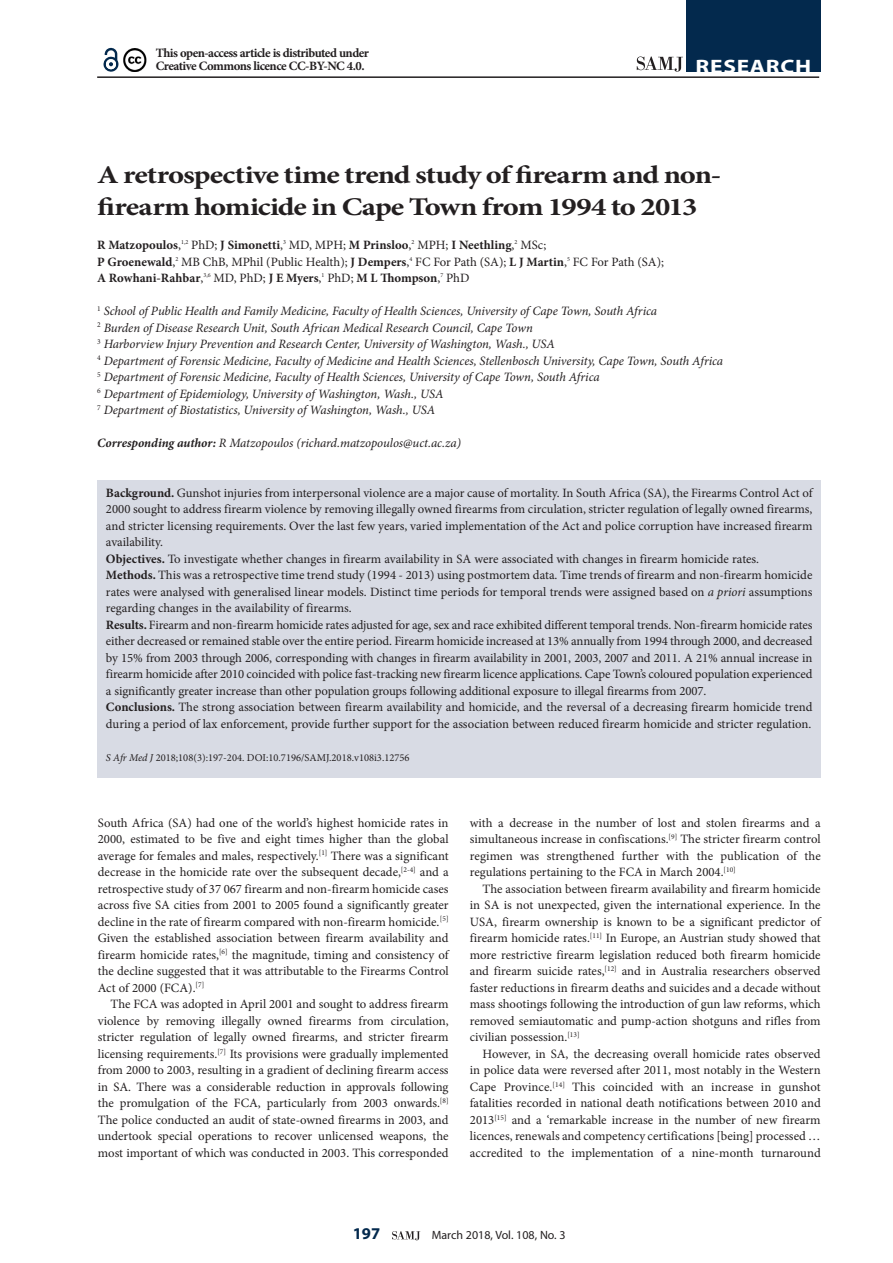
<style>
.page{position:relative;width:893px;height:1263px;background:#fff}
.page>*{position:absolute;margin:0;border:0;box-sizing:border-box;transform-origin:0 0}
.A_HEAD{font:700 25.5px/31.5px "Minion Pro";letter-spacing:-.03em;color:#231f20;scale:1.2 1}
.t1{font:700 19.5px "Myriad Pro";letter-spacing:.03em;color:#fff;scale:1.2 1}
.t2{font:700 16.5px "Myriad Pro";color:#03294d}
.BODY_TEXT_1ST_PARAGR{font:12.75px/16.5px "Minion Pro";color:#231f20;text-align:justify}
.BODY_TEXT_INDENT{font:12.75px/16.5px "Minion Pro";color:#231f20;text-align:justify}
.AUTHORS_DETAILS{font:italic 12.75px "Minion Pro";letter-spacing:-.01em;color:#231f20}
.AUTHORS_NAME{font:700 12.75px/16.5px "Minion Pro";color:#231f20}
.BODY_TEXT_1ST_PARAGR-2{font:700 12.75px/13.5px "Minion Pro";letter-spacing:-.04em;color:#231f20}
.CORRESPONDING_AUTHOR{font:italic 12.75px "Minion Pro";letter-spacing:-.005em;color:#231f20}
.t3{font:12px "Myriad Pro";color:#231f20}
.CITELINE{font:10.5px "Minion Pro";color:#231f20}
.s1{font-weight:400}
.s2{font-weight:700}
.s3{font-weight:700;font-stretch:condensed}
.s4{font-style:italic}
</style>
<div class="page">
<svg style="left:392px;top:1231px;width:28px;height:9px"></svg>
<hr style="left:97px;top:76px;width:722px;height:2px;background:#231f20">
<div style="left:686px;top:0;width:135px;height:72px;background:#03294d"></div>
<svg style="left:637px;top:57px;width:46px;height:15px"></svg>
<svg style="left:103px;top:47px;width:16px;height:25px"></svg>
<img style="left:123px;top:48px;width:24px;height:23px">
<div style="left:97px;top:480px;width:724px;height:297px;background:#d8dbe4"></div>
<p class="BODY_TEXT_1ST_PARAGR-2" style="left:156px;top:46px;width:215px">This open-access article is distributed under<br>Creative Commons licence CC-BY-NC 4.0.</p>
<h2 class="t1" style="left:696px;top:54px;width:98px">RESEARCH</h2>
<h1 class="A_HEAD" style="left:97px;top:159px;width:522px">A retrospective time trend study of firearm and non&shy;firearm homicide in Cape Town from 1994 to 2013</h1>
<p class="AUTHORS_NAME" style="left:97px;top:237px;width:568px">R Matzopoulos<span class="s1">,</span><sup>1,2</sup> <span class="s1">PhD;</span> J Simonetti<span class="s1">,</span><sup>3</sup> <span class="s1">MD, MPH;</span> M Prinsloo<span class="s1">,</span><sup>2</sup> <span class="s1">MPH;</span> I Neethling<span class="s1">,</span><sup>2</sup> <span class="s1">MSc;<br></span>P Groenewald<span class="s1">,</span><sup>2</sup> <span class="s1">MB ChB, MPhil (Public Health);</span> J Dempers<span class="s1">,</span><sup>4</sup> <span class="s1">FC For Path (SA);</span> L J Martin<span class="s1">,</span><sup>5</sup> <span class="s1">FC For Path (SA);<br></span>A Rowhani-Rahbar<span class="s1">,</span><sup>3,6</sup> <span class="s1">MD, PhD;</span> J E Myers<span class="s1">,</span><sup>1</sup> <span class="s1">PhD;</span> M L Thompson<span class="s1">,</span><sup>7</sup> <span class="s1">PhD</span></p>
<p class="AUTHORS_DETAILS" style="left:97px;top:302px;width:561px"><sup>1</sup> School of Public Health and Family Medicine, Faculty of Health Sciences, University of Cape Town, South Africa</p>
<p class="AUTHORS_DETAILS" style="left:97px;top:319px;width:437px"><sup>2</sup> Burden of Disease Research Unit, South African Medical Research Council, Cape Town</p>
<p class="AUTHORS_DETAILS" style="left:97px;top:335px;width:459px"><sup>3</sup> Harborview Injury Prevention and Research Center, University of Washington, Wash., USA</p>
<p class="AUTHORS_DETAILS" style="left:97px;top:352px;width:628px"><sup>4</sup> Department of Forensic Medicine, Faculty of Medicine and Health Sciences, Stellenbosch University, Cape Town, South Africa</p>
<p class="AUTHORS_DETAILS" style="left:97px;top:368px;width:504px"><sup>5</sup> Department of Forensic Medicine, Faculty of Health Sciences, University of Cape Town, South Africa</p>
<p class="AUTHORS_DETAILS" style="left:97px;top:385px;width:348px"><sup>6</sup> Department of Epidemiology, University of Washington, Wash., USA</p>
<p class="AUTHORS_DETAILS" style="left:97px;top:401px;width:339px"><sup>7</sup> Department of Biostatistics, University of Washington, Wash., USA</p>
<p class="CORRESPONDING_AUTHOR" style="left:97px;top:434px;width:365px"><span class="s2">Corresponding author:</span> R Matzopoulos (richard.matzopoulos@uct.ac.za)</p>
<p class="BODY_TEXT_1ST_PARAGR" style="left:106px;top:484px;width:708px"><span class="s2">Background.</span> Gunshot injuries from interpersonal violence are a major cause of mortality. In South Africa (SA), the Firearms Control Act of 2000 sought to address firearm violence by removing illegally owned firearms from circulation, stricter regulation of legally owned firearms, and stricter licensing requirements. Over the last few years, varied implementation of the Act and police corruption have increased firearm availability.</p>
<p class="BODY_TEXT_1ST_PARAGR" style="left:106px;top:550px;width:655px"><span class="s2">Objectives.</span> To investigate whether changes in firearm availability in SA were associated with changes in firearm homicide rates.</p>
<p class="BODY_TEXT_1ST_PARAGR" style="left:106px;top:567px;width:708px"><span class="s2">Methods</span><span class="s3">.</span> This was a retrospective time trend study (1994 - 2013) using postmortem data. Time trends of firearm and non-firearm homicide rates were analysed with generalised linear models. Distinct time periods for temporal trends were assigned based on <span class="s4">a priori</span> assumptions regarding changes in the availability of firearms.</p>
<p class="BODY_TEXT_1ST_PARAGR" style="left:106px;top:616px;width:708px"><span class="s2">Results.</span> Firearm and non-firearm homicide rates adjusted for age, sex and race exhibited different temporal trends. Non-firearm homicide rates either decreased or remained stable over the entire period. Firearm homicide increased at 13% annually from 1994 through 2000, and decreased by 15% from 2003 through 2006, corresponding with changes in firearm availability in 2001, 2003, 2007 and 2011. A 21% annual increase in firearm homicide after 2010 coincided with police fast-tracking new firearm licence applications. Cape Town’s coloured population experienced a significantly greater increase than other population groups following additional exposure to illegal firearms from 2007.</p>
<p class="BODY_TEXT_1ST_PARAGR" style="left:106px;top:699px;width:708px"><span class="s2">Conclusions.</span> The strong association between firearm availability and homicide, and the reversal of a decreasing firearm homicide trend during a period of lax enforcement, provide further support for the association between reduced firearm homicide and stricter regulation.</p>
<p class="CITELINE" style="left:106px;top:750px;width:305px"><span class="s4">S Afr Med J</span> 2018;108(3):197-204. DOI:10.7196/SAMJ.2018.v108i3.12756</p>
<p class="BODY_TEXT_1ST_PARAGR" style="left:98px;top:814px;width:352px">South Africa (SA) had one of the world’s highest homicide rates in 2000, estimated to be five and eight times higher than the global average for females and males, respectively.<sup>[1]</sup> There was a significant decrease in the homicide rate over the subsequent decade,<sup>[2-4]</sup> and a retrospective study of 37 067 firearm and non-firearm homicide cases across five SA cities from 2001 to 2005 found a significantly greater decline in the rate of firearm compared with non-firearm homicide.<sup>[5] </sup>Given the established association between firearm availability and firearm homicide rates,<sup>[6]</sup> the magnitude, timing and consistency of the decline suggested that it was attributable to the Firearms Control Act of 2000 (FCA).<sup>[7]</sup></p>
<p class="BODY_TEXT_INDENT" style="left:98px;top:996px;width:352px;text-indent:13px">The FCA was adopted in April 2001 and sought to address firearm violence by removing illegally owned firearms from circulation, stricter regulation of legally owned firearms, and stricter firearm licensing requirements.<sup>[7]</sup> Its provisions were gradually implemented from 2000 to 2003, resulting in a gradient of declining firearm access in SA. There was a considerable reduction in approvals following the promulgation of the FCA, particularly from 2003 onwards.<sup>[8] </sup>The police conducted an audit of state-owned firearms in 2003, and undertook special operations to recover unlicensed weapons, the most important of which was conducted in 2003. This corresponded</p>
<p class="BODY_TEXT_INDENT" style="left:470px;top:814px;width:352px">with a decrease in the number of lost and stolen firearms and a simultaneous increase in confiscations.<sup>[9]</sup> The stricter firearm control regimen was strengthened further with the publication of the regulations pertaining to the FCA in March 2004.<sup>[10]</sup></p>
<p class="BODY_TEXT_INDENT" style="left:470px;top:880px;width:352px;text-indent:13px">The association between firearm availability and firearm homicide in SA is not unexpected, given the international experience. In the USA, firearm ownership is known to be a significant predictor of firearm homicide rates.<sup>[11]</sup> In Europe, an Austrian study showed that more restrictive firearm legislation reduced both firearm homicide and firearm suicide rates,<sup>[12]</sup> and in Australia researchers observed faster reductions in firearm deaths and suicides and a decade without mass shootings following the introduction of gun law reforms, which removed semiautomatic and pump-action shotguns and rifles from civilian possession.<sup>[13]</sup></p>
<p class="BODY_TEXT_INDENT" style="left:470px;top:1045px;width:352px;text-indent:13px">However, in SA, the decreasing overall homicide rates observed in police data were reversed after 2011, most notably in the Western Cape Province.<sup>[14]</sup> This coincided with an increase in gunshot fatalities recorded in national death notifications between 2010 and 2013<sup>[15]</sup> and a ‘remarkable increase in the number of new firearm licences, renewals and competency certifications [being] processed … accredited to the implementation of a nine-month turnaround</p>
<p class="t2" style="left:353px;top:1223px;width:29px">197</p>
<p class="t3" style="left:432px;top:1228px;width:135px">March 2018, Vol. 108, No. 3</p>
</div>
